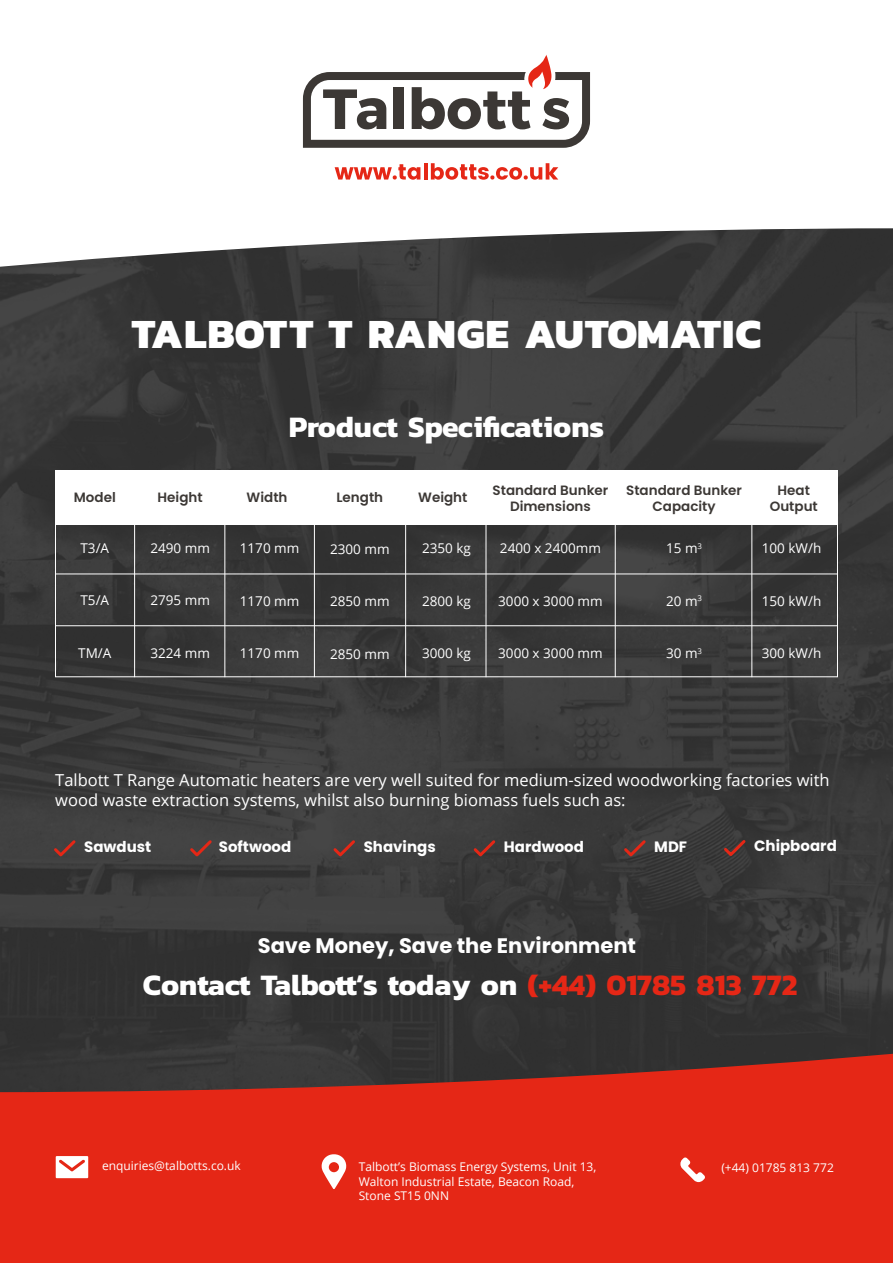
<style>
.page{position:relative;width:893px;height:1263px;background:#fff}
.page>*{position:absolute;margin:0;border:0;box-sizing:border-box;transform-origin:0 0}
.t1{font:800 42px "Kanit";letter-spacing:.01em;color:#fff}
.t2{font:700 30px "Kanit";color:#fff}
.t3{font:700 21px "Poppins";color:#fff}
.t4{font:16.5px/19.8px "Open Sans";color:#fff}
.t5{font:700 15px "Poppins";color:#fff}
.t6{font:13.5px "Open Sans";color:#fff}
.t7{font:600 13.5px/16.2px "Poppins";color:#3c3835;text-align:center}
.t8{font:12px/14.4px "Open Sans";color:#fff}
.s1{color:#e52716}
</style>
<div class="page">
<img style="left:0;top:268px;width:893px;height:784px">
<svg style="left:0;top:1052px;width:893px;height:211px;background:#cd281a"></svg>
<svg style="left:0;top:73px;width:893px;height:195px"></svg>
<svg style="left:303px;top:55px;width:287px;height:93px"></svg>
<svg style="left:335px;top:164px;width:85px;height:16px"></svg>
<hr style="left:424px;top:163px;width:4px;height:17px;background:#e52716">
<svg style="left:431px;top:163px;width:127px;height:17px"></svg>
<svg style="left:331px;top:837px;width:27px;height:22px"></svg>
<svg style="left:471px;top:837px;width:27px;height:22px"></svg>
<svg style="left:621px;top:837px;width:27px;height:22px"></svg>
<svg style="left:721px;top:837px;width:27px;height:22px"></svg>
<svg style="left:51px;top:837px;width:27px;height:22px"></svg>
<svg style="left:187px;top:837px;width:27px;height:22px"></svg>
<svg style="left:680px;top:1157px;width:25px;height:25px"></svg>
<svg style="left:56px;top:1156px;width:32px;height:22px"></svg>
<svg style="left:322px;top:1154px;width:24px;height:35px"></svg>
<div style="left:55px;top:470px;width:783px;height:54px;background:#fff"></div>
<div style="left:55px;top:514px;width:783px;height:163px;border:1px solid #fff"></div>
<hr style="left:55px;top:574px;width:783px;height:1px;background:#fff">
<hr style="left:55px;top:625px;width:783px;height:1px;background:#fff">
<hr style="left:134px;top:514px;width:1px;height:163px;background:#fff">
<hr style="left:224px;top:514px;width:1px;height:163px;background:#fff">
<hr style="left:314px;top:514px;width:1px;height:163px;background:#fff">
<hr style="left:405px;top:514px;width:1px;height:163px;background:#fff">
<hr style="left:486px;top:514px;width:1px;height:163px;background:#fff">
<hr style="left:615px;top:514px;width:1px;height:163px;background:#fff">
<hr style="left:751px;top:514px;width:1px;height:163px;background:#fff">
<h1 class="t1" style="left:132px;top:300px;width:631px">TALBOTT T RANGE AUTOMATIC</h1>
<h2 class="t2" style="left:289px;top:404px;width:317px">Product Specifications</h2>
<p class="t7" style="left:74px;top:490px;width:43px">Model</p>
<p class="t7" style="left:158px;top:490px;width:47px">Height</p>
<p class="t7" style="left:247px;top:490px;width:42px">Width</p>
<p class="t7" style="left:336px;top:490px;width:48px">Length</p>
<p class="t7" style="left:418px;top:490px;width:51px">Weight</p>
<p class="t7" style="left:626px;top:482px;width:117px">Standard Bunker<br>Capacity</p>
<p class="t7" style="left:770px;top:482px;width:50px">Heat<br>Output</p>
<p class="t7" style="left:492px;top:482px;width:117px">Standard Bunker<br>Dimensions</p>
<p class="t6" style="left:81px;top:538px;width:30px">T3/A</p>
<p class="t6" style="left:81px;top:591px;width:30px">T5/A</p>
<p class="t6" style="left:78px;top:643px;width:35px">TM/A</p>
<p class="t6" style="left:150px;top:538px;width:61px">2490 mm</p>
<p class="t6" style="left:240px;top:539px;width:61px">1170 mm</p>
<p class="t6" style="left:330px;top:539px;width:61px">2300 mm</p>
<p class="t6" style="left:150px;top:591px;width:61px">2795 mm</p>
<p class="t6" style="left:240px;top:591px;width:61px">1170 mm</p>
<p class="t6" style="left:330px;top:592px;width:61px">2850 mm</p>
<p class="t6" style="left:150px;top:643px;width:61px">3224 mm</p>
<p class="t6" style="left:240px;top:644px;width:61px">1170 mm</p>
<p class="t6" style="left:330px;top:644px;width:61px">2850 mm</p>
<p class="t6" style="left:422px;top:539px;width:50px">2350 kg</p>
<p class="t6" style="left:422px;top:592px;width:50px">2800 kg</p>
<p class="t6" style="left:422px;top:644px;width:50px">3000 kg</p>
<p class="t6" style="left:500px;top:539px;width:102px">2400 x 2400mm</p>
<p class="t6" style="left:498px;top:592px;width:106px">3000 x 3000 mm</p>
<p class="t6" style="left:498px;top:644px;width:106px">3000 x 3000 mm</p>
<p class="t6" style="left:666px;top:539px;width:38px">15 m<sup>3</sup></p>
<p class="t6" style="left:762px;top:539px;width:61px">100 kW/h</p>
<p class="t6" style="left:666px;top:592px;width:38px">20 m<sup>3</sup></p>
<p class="t6" style="left:762px;top:592px;width:61px">150 kW/h</p>
<p class="t6" style="left:666px;top:644px;width:38px">30 m<sup>3</sup></p>
<p class="t6" style="left:762px;top:644px;width:61px">300 kW/h</p>
<p class="t4" style="left:55px;top:770px;width:776px">Talbott T Range Automatic heaters are very well suited for medium-sized woodworking factories with wood waste extraction systems, whilst also burning biomass fuels such as:</p>
<p class="t5" style="left:84px;top:837px;width:69px">Sawdust</p>
<p class="t5" style="left:219px;top:837px;width:74px">Softwood</p>
<p class="t5" style="left:364px;top:837px;width:74px">Shavings</p>
<p class="t5" style="left:504px;top:837px;width:82px">Hardwood</p>
<p class="t5" style="left:654px;top:837px;width:34px">MDF</p>
<p class="t5" style="left:754px;top:837px;width:84px">Chipboard</p>
<h3 class="t3" style="left:258px;top:933px;width:380px">Save Money, Save the Environment</h3>
<h2 class="t2" style="left:143px;top:961px;width:656px">Contact Talbott’s today on <span class="s1">(+44) 01785 813 772</span></h2>
<p class="t8" style="left:102px;top:1158px;width:140px">enquiries@talbotts.co.uk</p>
<p class="t8" style="left:359px;top:1159px;width:239px">Talbott’s Biomass Energy Systems, Unit 13,</p>
<p class="t8" style="left:721px;top:1160px;width:114px">(+44) 01785 813 772</p>
<p class="t8" style="left:359px;top:1174px;width:217px">Walton Industrial Estate, Beacon Road,<br>Stone ST15 0NN</p>
</div>
